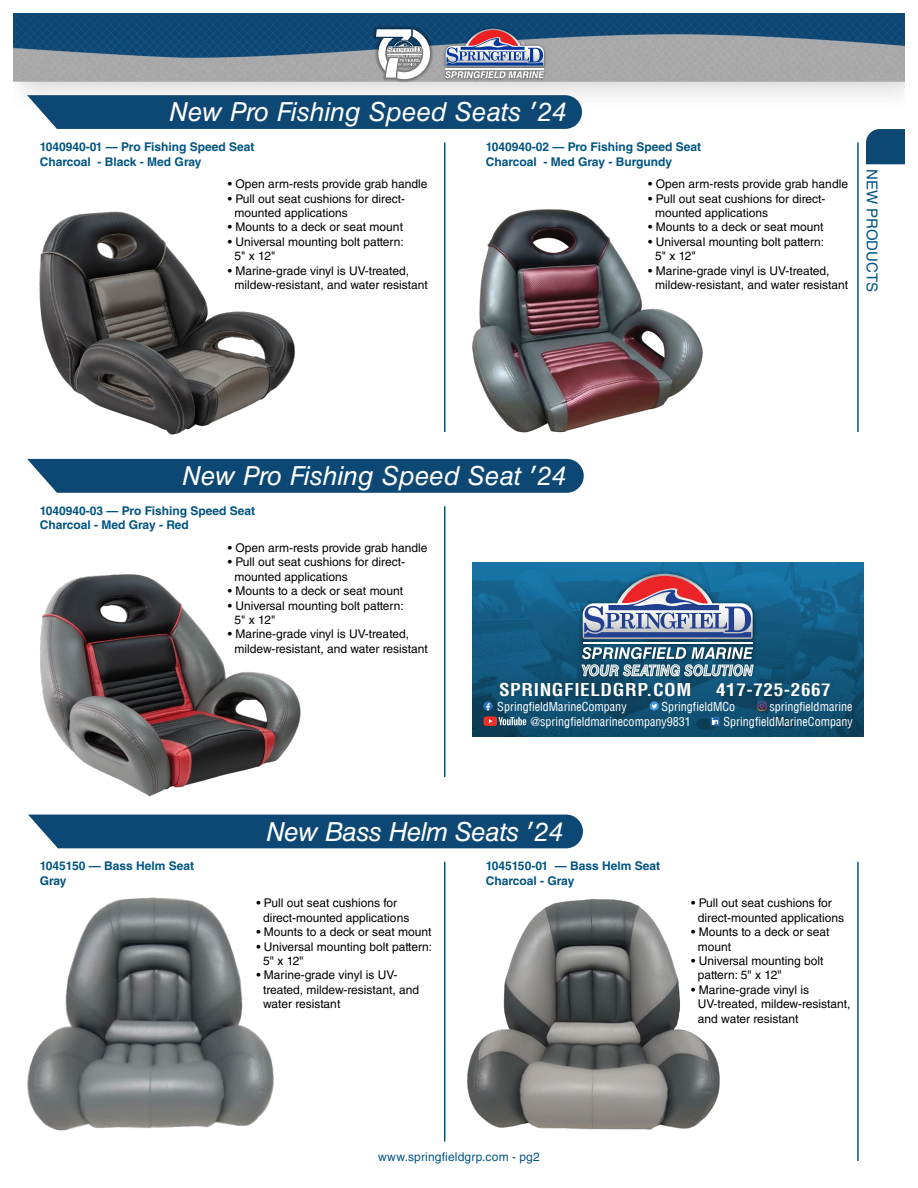
<style>
.page{position:relative;width:918px;height:1188px;background:#fff}
.page>*{position:absolute;margin:0;border:0;box-sizing:border-box;transform-origin:0 0}
.t1{font:italic 26.25px "Helvetica LT Std";color:#fff}
.t2{font:italic 26.25px "Helvetica LT Std";letter-spacing:-.02em;color:#fff}
.t3{font:700 condensed 17.25px "Helvetica LT";letter-spacing:.03em;color:#fff;scale:1.11 1}
.t4{font:15px "Helvetica LT Std";color:#005482}
.t5{font:italic 700 14.85px "Helvetica LT Std";letter-spacing:.02em;color:#fff;scale:.9 1}
.t6{font:12px/14.4px "Helvetica LT Std";color:#000}
.t7{font:700 12px/14.4px "Helvetica LT Std";color:#005482}
.t8{font:condensed 12px "Helvetica LT";color:#fff}
.t9{font:12px "Helvetica LT Std";letter-spacing:.015em;color:#005482}
.s1{font-family:"Helvetica";font-style:normal}
.s2{font-family:"Helvetica"}
</style>
<div class="page">
<img style="left:13px;top:14px;width:891px;height:83px">
<img style="left:39px;top:211px;width:257px;height:224px">
<img style="left:27px;top:897px;width:247px;height:234px">
<img style="left:472px;top:563px;width:392px;height:174px">
<svg style="left:711px;top:717px;width:9px;height:9px"></svg>
<svg style="left:712px;top:718px;width:9px;height:8px"></svg>
<svg style="left:483px;top:701px;width:43px;height:25px"></svg>
<svg style="left:650px;top:701px;width:9px;height:10px"></svg>
<svg style="left:757px;top:706px;width:10px;height:5px"></svg>
<img style="left:574px;top:657px;width:186px;height:17px">
<img style="left:492px;top:674px;width:368px;height:32px">
<img style="left:576px;top:568px;width:183px;height:97px">
<svg style="left:582px;top:647px;width:171px;height:29px;background:#678b9e"></svg>
<hr style="left:583px;top:642px;width:170px;height:2px;background:#fff">
<svg style="left:583px;top:574px;width:170px;height:65px;background:#7781a2"></svg>
<img style="left:467px;top:899px;width:253px;height:231px">
<img style="left:472px;top:209px;width:231px;height:224px">
<img style="left:40px;top:574px;width:261px;height:223px">
<div style="left:442px;top:26px;width:105px;height:55px;background:#000;opacity:.5"></div>
<svg style="left:445px;top:29px;width:99px;height:49px;background:#8589a4"></svg>
<div style="left:373px;top:26px;width:61px;height:57px;background:#000;opacity:.75"></div>
<svg style="left:376px;top:29px;width:54px;height:50px"></svg>
<hr style="left:387px;top:54px;width:34px;height:1px;background:#fff">
<hr style="left:444px;top:142px;width:2px;height:290px;background:#005482">
<hr style="left:857px;top:862px;width:2px;height:299px;background:#005482">
<hr style="left:857px;top:142px;width:2px;height:290px;background:#005482">
<hr style="left:444px;top:506px;width:2px;height:271px;background:#005482">
<hr style="left:444px;top:862px;width:2px;height:280px;background:#005482">
<div style="left:27px;top:459px;width:557px;height:34px;background:#0d4774"></div>
<svg style="left:27px;top:95px;width:555px;height:34px;background:#164e79"></svg>
<div style="left:28px;top:815px;width:555px;height:33px;background:#0d4774"></div>
<svg style="left:866px;top:129px;width:38px;height:35px"></svg>
<h1 class="t1" style="left:169px;top:97px;width:399px">New Pro Fishing Speed Seats <span class="s1">′</span>24</h1>
<p class="t7" style="left:40px;top:140px;width:216px">1040940-01 — Pro Fishing Speed Seat<br>Charcoal - Black - Med Gray</p>
<p class="t7" style="left:486px;top:140px;width:217px">1040940-02 — Pro Fishing Speed Seat<br>Charcoal - Med Gray - Burgundy</p>
<p class="t6" style="left:228px;top:177px;width:201px">• Open arm-rests provide grab handle</p>
<p class="t6" style="left:235px;top:191px;width:172px;text-indent:-7px">• Pull out seat cushions for direct&shy;mounted applications</p>
<p class="t6" style="left:228px;top:220px;width:177px">• Mounts to a deck or seat mount</p>
<p class="t6" style="left:235px;top:234px;width:171px;text-indent:-7px">• Universal mounting bolt pattern:<br>5" x 12"</p>
<p class="t6" style="left:235px;top:263px;width:195px;text-indent:-7px">• Marine-grade vinyl is UV-treated, mildew-resistant, and water resistant</p>
<p class="t6" style="left:648px;top:177px;width:201px">• Open arm-rests provide grab handle</p>
<p class="t6" style="left:655px;top:191px;width:172px;text-indent:-7px">• Pull out seat cushions for direct&shy;mounted applications</p>
<p class="t6" style="left:648px;top:220px;width:177px">• Mounts to a deck or seat mount</p>
<p class="t6" style="left:655px;top:234px;width:171px;text-indent:-7px">• Universal mounting bolt pattern:<br>5" x 12"</p>
<p class="t6" style="left:655px;top:263px;width:195px;text-indent:-7px">• Marine-grade vinyl is UV-treated, mildew-resistant, and water resistant</p>
<p class="t4" style="left:881px;top:169px;width:125px;rotate:90deg">NEW PRODUCTS</p>
<h1 class="t1" style="left:182px;top:461px;width:386px">New Pro Fishing Speed Seat <span class="s1">′</span>24</h1>
<p class="t7" style="left:40px;top:503px;width:217px">1040940-03 — Pro Fishing Speed Seat<br>Charcoal - Med Gray - Red</p>
<p class="t6" style="left:228px;top:541px;width:201px">• Open arm-rests provide grab handle</p>
<p class="t6" style="left:235px;top:555px;width:172px;text-indent:-7px">• Pull out seat cushions for direct&shy;mounted applications</p>
<p class="t6" style="left:228px;top:584px;width:177px">• Mounts to a deck or seat mount</p>
<p class="t6" style="left:235px;top:598px;width:171px;text-indent:-7px">• Universal mounting bolt pattern:<br>5" x 12"</p>
<p class="t6" style="left:235px;top:627px;width:195px;text-indent:-7px">• Marine-grade vinyl is UV-treated, mildew-resistant, and water resistant</p>
<p class="t5" style="left:581px;top:661px;width:192px">YOUR SEATING SOLUTION</p>
<h2 class="t3" style="left:499px;top:678px;width:175px">SPRINGFIELDGRP.COM</h2>
<h2 class="t3" style="left:716px;top:678px;width:105px">417-725-2667</h2>
<p class="t8" style="left:497px;top:699px;width:131px">SpringfieldMarineCompany</p>
<p class="t8" style="left:661px;top:699px;width:75px">SpringfieldMCo</p>
<p class="t8" style="left:769px;top:699px;width:85px">springfieldmarine</p>
<p class="t8" style="left:531px;top:714px;width:162px">@springfieldmarinecompany9831</p>
<p class="t8" style="left:723px;top:714px;width:131px">SpringfieldMarineCompany</p>
<h1 class="t2" style="left:266px;top:816px;width:299px">New Bass Helm Seats <span class="s1">′</span>24</h1>
<p class="t7" style="left:40px;top:859px;width:156px">1045150 — Bass Helm Seat<br>Gray</p>
<p class="t7" style="left:486px;top:859px;width:176px">1045150-01 — Bass Helm Seat<br>Charcoal - Gray</p>
<p class="t6" style="left:263px;top:896px;width:148px;text-indent:-7px">• Pull out seat cushions for direct-mounted applications</p>
<p class="t6" style="left:256px;top:925px;width:177px">• Mounts to a deck or seat mount</p>
<p class="t6" style="left:263px;top:939px;width:171px;text-indent:-7px">• Universal mounting bolt pattern:<br>5<span class="s2">"</span> x 12<span class="s2">"</span></p>
<p class="t6" style="left:263px;top:968px;width:158px;text-indent:-7px">• Marine-grade vinyl is UV&shy;treated, mildew-resistant, and water resistant</p>
<p class="t6" style="left:698px;top:896px;width:148px;text-indent:-7px">• Pull out seat cushions for direct-mounted applications</p>
<p class="t6" style="left:698px;top:925px;width:133px;text-indent:-7px">• Mounts to a deck or seat mount</p>
<p class="t6" style="left:698px;top:954px;width:127px;text-indent:-7px">• Universal mounting bolt pattern: 5<span class="s2">"</span> x 12<span class="s2">"</span></p>
<p class="t6" style="left:698px;top:982px;width:154px;text-indent:-7px">• Marine-grade vinyl is<br>UV-treated, mildew-resistant, and water resistant</p>
<p class="t9" style="left:378px;top:1150px;width:163px">www.springfieldgrp.com - pg2</p>
</div>
